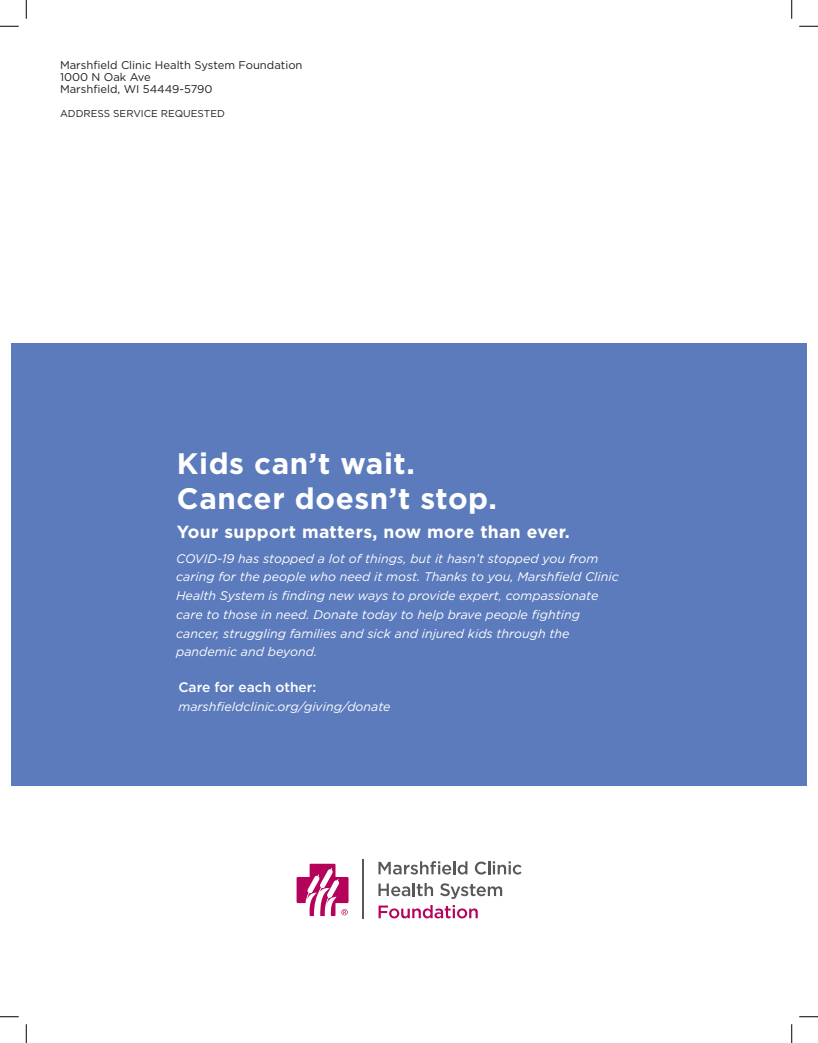
<style>
.page{position:relative;width:818px;height:1043px;background:#fff}
.page>*{position:absolute;margin:0;border:0;box-sizing:border-box;transform-origin:0 0}
.t1{font:700 29.62px/35.1px "Gotham";letter-spacing:.02em;color:#fff}
.t2{font:700 17.5px "Gotham";letter-spacing:.02em;color:#fff}
.t3{font:500 13.75px "Gotham";color:#fff}
.t4{font:italic 12.5px/18.8px "Gotham";color:#fff}
.t5{font:11.25px "Gotham";color:#231f20}
.t6{font:10px "Gotham";color:#231f20}
</style>
<div class="page">
<div style="left:11px;top:343px;width:795px;height:442px;background:#5c7bbc"></div>
<svg style="left:296px;top:863px;width:52px;height:53px"></svg>
<svg style="left:475px;top:861px;width:46px;height:13px"></svg>
<svg style="left:378px;top:883px;width:55px;height:13px"></svg>
<svg style="left:440px;top:883px;width:62px;height:16px"></svg>
<svg style="left:378px;top:861px;width:89px;height:13px"></svg>
<hr style="left:362px;top:860px;width:2px;height:59px;background:#57585a">
<svg style="left:378px;top:905px;width:99px;height:13px"></svg>
<svg style="left:0;top:25px;width:19px;height:2px"></svg>
<svg style="left:799px;top:25px;width:19px;height:2px"></svg>
<svg style="left:0;top:1016px;width:19px;height:1px"></svg>
<svg style="left:799px;top:1016px;width:19px;height:1px"></svg>
<svg style="left:25px;top:0;width:2px;height:19px"></svg>
<svg style="left:25px;top:1024px;width:2px;height:18px"></svg>
<svg style="left:791px;top:0;width:1px;height:19px"></svg>
<svg style="left:791px;top:1024px;width:1px;height:18px"></svg>
<p class="t5" style="left:60px;top:58px;width:244px">Marshfield Clinic Health System Foundation</p>
<p class="t5" style="left:60px;top:70px;width:92px">1000 N Oak Ave</p>
<p class="t5" style="left:60px;top:82px;width:154px">Marshfield, WI 54449-5790</p>
<p class="t6" style="left:60px;top:107px;width:166px">ADDRESS SERVICE REQUESTED</p>
<p class="t1" style="left:177px;top:445px;width:321px">Kids can’t wait.<br>Cancer doesn’t stop.</p>
<p class="t2" style="left:177px;top:520px;width:394px">Your support matters, now more than ever.</p>
<p class="t4" style="left:176px;top:548px;width:444px">COVID-19 has stopped a lot of things, but it hasn’t stopped you from caring for the people who need it most. Thanks to you, Marshfield Clinic Health System is finding new ways to provide expert, compassionate care to those in need. Donate today to help brave people fighting cancer, struggling families and sick and injured kids through the pandemic and beyond.</p>
<p class="t3" style="left:178px;top:678px;width:139px">Care for each other:</p>
<p class="t4" style="left:178px;top:697px;width:214px">marshfieldclinic.org/giving/donate</p>
</div>
